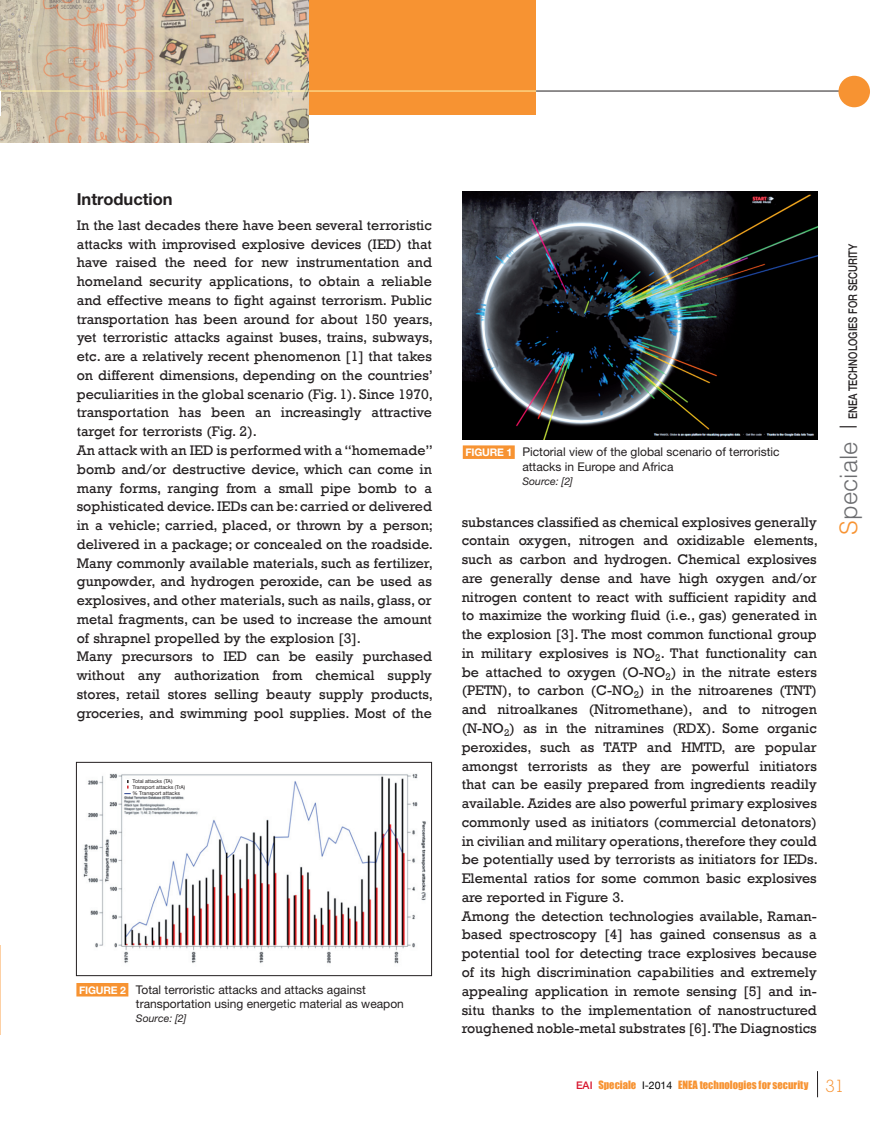
<style>
.page{position:relative;width:893px;height:1127px;background:#fff}
.page>*{position:absolute;margin:0;border:0;box-sizing:border-box;transform-origin:0 0}
.t1{font:300 24px "Helvetica";color:#6c6d70}
.t2{font:700 16.5px "Helvetica Neue";color:#231f20}
.t3{font:14.25px/18.8px "Rockwell";color:#231f20}
.t4{font:12px/14.2px "Helvetica Neue";color:#231f20}
.t5{font:500 12px "Helvetica Neue";color:#231f20;scale:.8 1}
.t6{font:10.5px "Impact";color:#f79332}
.t7{font:italic 10.5px "Helvetica Neue";color:#231f20}
.t8{font:5.25px/6px "Helvetica Neue";color:#231f20}
.s1{font-weight:700;font-size:10.5px;color:#fff}
.s2{color:#f79332}
.s3{font-family:"Helvetica Neue";font-weight:500;color:#d7162e}
.s4{font-family:"Helvetica Neue";color:#000}
.s5{font-family:"Rockwell";font-weight:300;font-size:18px}
</style>
<div class="page">
<hr style="left:0;top:91px;width:854px;height:1px;background:#231f20">
<div style="left:838px;top:76px;width:32px;height:31px;background:#f79332;border-radius:50%"></div>
<div style="left:0;top:0;width:536px;height:115px;background:#f79332"></div>
<img style="left:0;top:0;width:308px;height:143px">
<hr style="left:0;top:91px;width:536px;height:1px;background:#fff2ac">
<svg style="left:839px;top:426px;width:17px;height:1px"></svg>
<svg style="left:817px;top:1071px;width:1px;height:25px"></svg>
<svg style="left:0;top:91px;width:1px;height:24px"></svg>
<hr style="left:0;top:944px;width:1px;height:89px;background:#fdd0a4">
<img style="left:463px;top:192px;width:355px;height:248px">
<img style="left:83px;top:773px;width:343px;height:191px">
<div style="left:76px;top:761px;width:356px;height:214px;border:1px solid #231f20"></div>
<div style="left:463px;top:445px;width:52px;height:14px;background:#f79332"></div>
<div style="left:76px;top:982px;width:52px;height:14px;background:#f79332"></div>
<div style="left:124px;top:779px;width:57px;height:17px;background:#fff"></div>
<svg style="left:124px;top:780px;width:7px;height:14px"></svg>
<p class="t2" style="left:77px;top:193px;width:97px">Introduction</p>
<p class="t3" style="left:77px;top:215px;width:358px">In the last decades there have been several terroristic attacks with improvised explosive devices (IED) that have raised the need for new instrumentation and homeland security applications, to obtain a reliable and effective means to fight against terrorism. Public transportation has been around for about 150 years, yet terroristic attacks against buses, trains, subways, etc. are a relatively recent phenomenon [1] that takes on different dimensions, depending on the countries’ peculiarities in the global scenario (Fig. 1). Since 1970, transportation has been an increasingly attractive target for terrorists (Fig. 2).<br>An attack with an IED is performed with a “homemade” bomb and/or destructive device, which can come in many forms, ranging from a small pipe bomb to a sophisticated device. IEDs can be: carried or delivered in a vehicle; carried, placed, or thrown by a person; delivered in a package; or concealed on the roadside.<br>Many commonly available materials, such as fertilizer, gunpowder, and hydrogen peroxide, can be used as explosives, and other materials, such as nails, glass, or metal fragments, can be used to increase the amount of shrapnel propelled by the explosion [3].<br>Many precursors to IED can be easily purchased without any authorization from chemical supply stores, retail stores selling beauty supply products, groceries, and swimming pool supplies. Most of the</p>
<p class="t8" style="left:133px;top:778px;width:54px">Total attacks (TA)<br>Transport attacks (TrA) % Transport attacks</p>
<p class="t4" style="left:136px;top:983px;width:269px;text-indent:-57px"><span class="s1">FIGURE 2</span> Total terroristic attacks and attacks against transportation using energetic material as weapon</p>
<p class="t7" style="left:136px;top:1014px;width:52px">Source: [2]</p>
<p class="t4" style="left:522px;top:446px;width:259px;text-indent:-57px"><span class="s1">FIGURE 1</span> Pictorial view of the global scenario of terroristic attacks in Europe and Africa</p>
<p class="t7" style="left:522px;top:477px;width:52px">Source: [2]</p>
<p class="t3" style="left:462px;top:512px;width:358px">substances classified as chemical explosives generally contain oxygen, nitrogen and oxidizable elements, such as carbon and hydrogen. Chemical explosives are generally dense and have high oxygen and/or nitrogen content to react with sufficient rapidity and to maximize the working fluid (i.e., gas) generated in the explosion [3]. The most common functional group in military explosives is NO<sub>2</sub>. That functionality can be attached to oxygen (O-NO<sub>2</sub>) in the nitrate esters (PETN), to carbon (C-NO<sub>2</sub>) in the nitroarenes (TNT) and nitroalkanes (Nitromethane), and to nitrogen (N-NO<sub>2</sub>) as in the nitramines (RDX). Some organic peroxides, such as TATP and HMTD, are popular amongst terrorists as they are powerful initiators that can be easily prepared from ingredients readily available. Azides are also powerful primary explosives commonly used as initiators (commercial detonators) in civilian and military operations, therefore they could be potentially used by terrorists as initiators for IEDs.<br>Elemental ratios for some common basic explosives are reported in Figure 3.<br>Among the detection technologies available, Raman&shy;based spectroscopy [4] has gained consensus as a potential tool for detecting trace explosives because of its high discrimination capabilities and extremely appealing application in remote sensing [5] and in&shy;situ thanks to the implementation of nanostructured roughened noble-metal substrates [6]. The Diagnostics</p>
<p class="t5" style="left:848px;top:419px;width:221px;rotate:-90deg">ENEA TECHNOLOGIES FOR SECURITY</p>
<h1 class="t1" style="left:839px;top:534px;width:95px;rotate:-90deg"><span class="s2">S</span>peciale</h1>
<p class="t6" style="left:576px;top:1078px;width:270px"><span class="s3">EAI</span> Speciale <span class="s4">I-2014</span> ENEA technologies for security <span class="s5">31</span></p>
</div>
